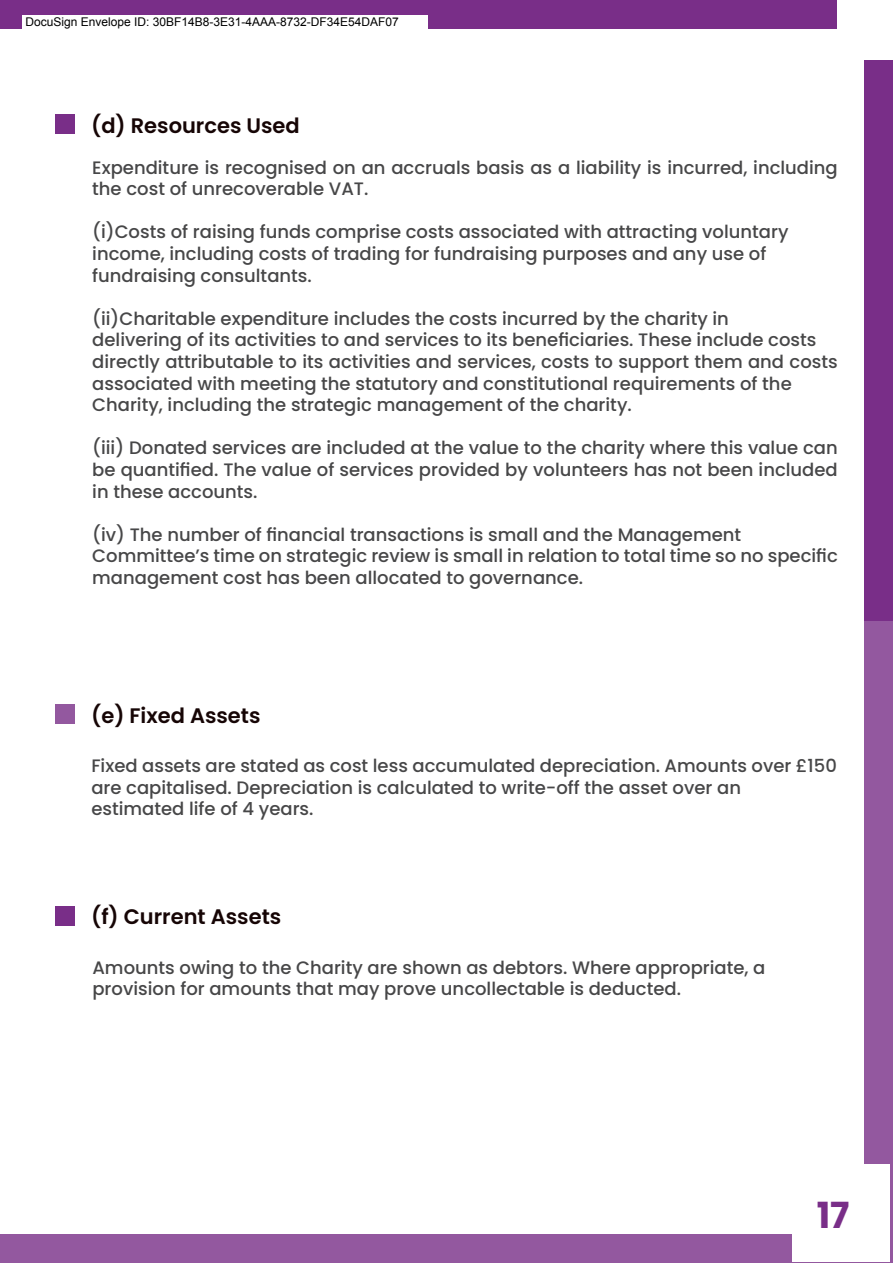
<style>
.page{position:relative;width:893px;height:1263px;background:#fff}
.page>*{position:absolute;margin:0;border:0;box-sizing:border-box;transform-origin:0 0}
.t1{font:700 36px "Poppins";color:#792e88}
.t2{font:600 21px "Poppins";color:#160505}
.t3{font:500 18px/21.6px "Poppins";color:#474748}
.t4{font:12px "Arial";color:#000}
</style>
<div class="page">
<hr style="left:0;top:1234px;width:3px;height:29px;background:#93589f">
<div style="left:2px;top:1234px;width:891px;height:29px;background:#93589f"></div>
<div style="left:864px;top:370px;width:29px;height:877px;background:#93589f"></div>
<div style="left:864px;top:61px;width:29px;height:560px;background:#792e88"></div>
<div style="left:792px;top:1165px;width:98px;height:97px;background:#fff"></div>
<div style="left:0;top:0;width:837px;height:29px;background:#792e88"></div>
<div style="left:55px;top:114px;width:20px;height:20px;background:#792e88"></div>
<div style="left:55px;top:704px;width:20px;height:20px;background:#93589f"></div>
<div style="left:55px;top:906px;width:20px;height:20px;background:#792e88"></div>
<div style="left:22px;top:15px;width:406px;height:15px;background:#fff"></div>
<p class="t4" style="left:26px;top:15px;width:375px">DocuSign Envelope ID: 30BF14B8-3E31-4AAA-8732-DF34E54DAF07</p>
<p class="t2" style="left:91px;top:113px;width:210px">(d) Resources Used</p>
<p class="t3" style="left:92px;top:157px;width:747px">Expenditure is recognised on an accruals basis as a liability is incurred, including the cost of unrecoverable VAT.</p>
<p class="t3" style="left:92px;top:221px;width:698px">(i)Costs of raising funds comprise costs associated with attracting voluntary income, including costs of trading for fundraising purposes and any use of fundraising consultants.</p>
<p class="t3" style="left:92px;top:308px;width:747px">(ii)Charitable expenditure includes the costs incurred by the charity in<br>delivering of its activities to and services to its beneficiaries. These include costs directly attributable to its activities and services, costs to support them and costs associated with meeting the statutory and constitutional requirements of the Charity, including the strategic management of the charity.</p>
<p class="t3" style="left:92px;top:437px;width:747px;text-align:justify">(iii) Donated services are included at the value to the charity where this value can be quantified. The value of services provided by volunteers has not been included in these accounts.</p>
<p class="t3" style="left:92px;top:524px;width:747px">(iv) The number of financial transactions is small and the Management<br>Committee’s time on strategic review is small in relation to total time so no specific management cost has been allocated to governance.</p>
<p class="t2" style="left:91px;top:703px;width:171px">(e) Fixed Assets</p>
<p class="t3" style="left:91px;top:755px;width:747px">Fixed assets are stated as cost less accumulated depreciation. Amounts over £150 are capitalised. Depreciation is calculated to write-off the asset over an estimated life of 4 years.</p>
<p class="t2" style="left:91px;top:905px;width:192px">(f) Current Assets</p>
<p class="t3" style="left:92px;top:956px;width:674px">Amounts owing to the Charity are shown as debtors. Where appropriate, a provision for amounts that may prove uncollectable is deducted.</p>
<h1 class="t1" style="left:817px;top:1195px;width:34px">17</h1>
</div>
